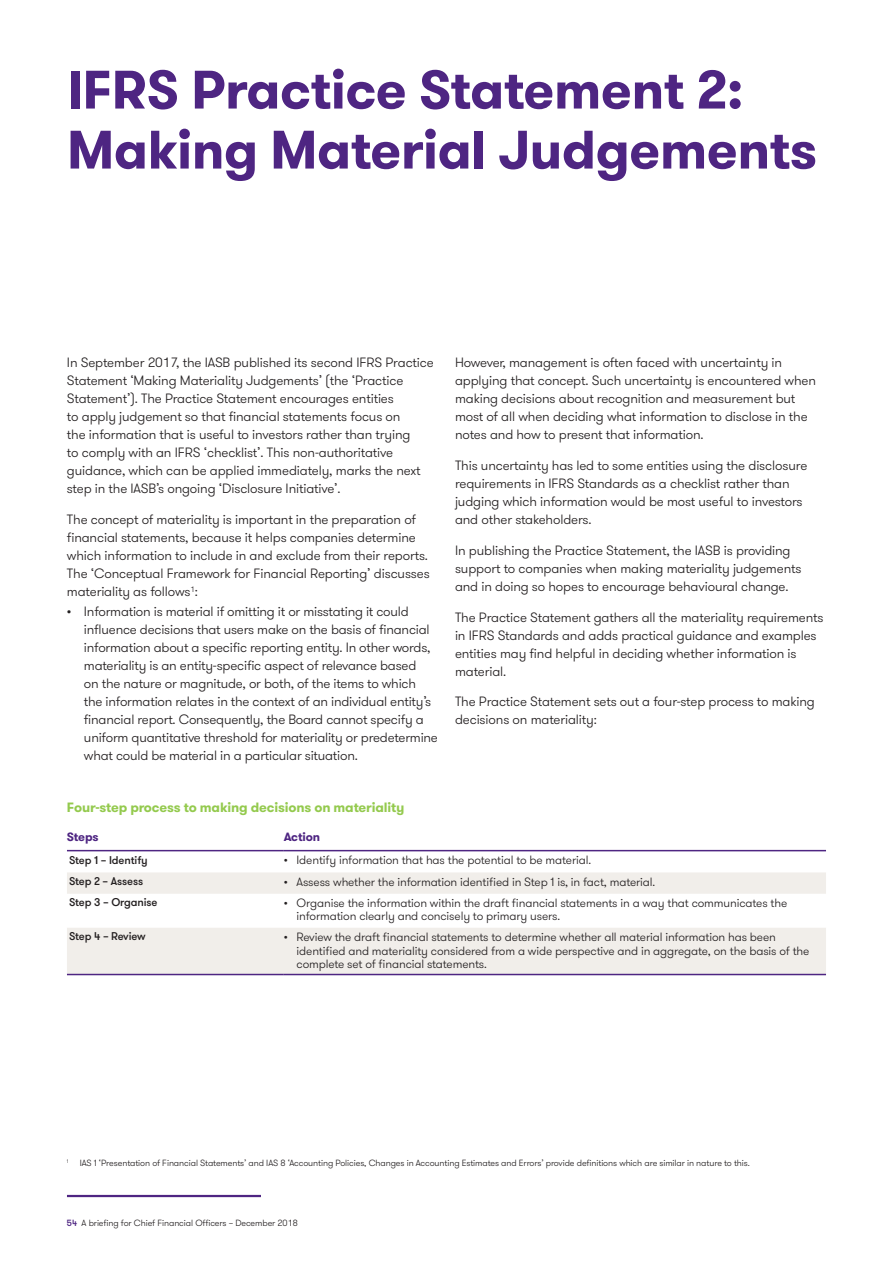
<style>
.page{position:relative;width:893px;height:1263px;background:#fff}
.page>*{position:absolute;margin:0;border:0;box-sizing:border-box;transform-origin:0 0}
._02_Headline_two_Bol{font:700 54px/60px "GT Walsheim Pro";letter-spacing:-.01em;color:#4e2582}
._11_Body_text{font:300 13.5px/18px "GT Walsheim Pro";letter-spacing:-.01em;color:#231f20}
._12_Body_bullet_leve{font:300 13.5px/18px "GT Walsheim Pro";letter-spacing:-.015em;color:#231f20}
._11_Body_text_Pre_bu{font:300 13.5px/18px "GT Walsheim Pro";letter-spacing:-.01em;color:#231f20}
._05_Subheading_one_B{font:700 13.5px "GT Walsheim Pro";letter-spacing:-.01em;color:#94ca4e}
._44_Tbl_copy{font:300 12px/13.5px "GT Walsheim Pro";letter-spacing:-.01em;color:#231f20}
._43_Tbl_head{font:700 12px "GT Walsheim Pro";letter-spacing:-.01em;color:#4e2582}
._45_Tbl_subhead{font:500 11.25px "GT Walsheim Pro";letter-spacing:-.01em;color:#231f20}
.fine_print___text{font:300 9px "GT Walsheim Pro";letter-spacing:-.01em;color:#231f20}
.s1{font-weight:500;color:#4e2582}
</style>
<div class="page">
<hr style="left:67px;top:1195px;width:194px;height:2px;background:#4e2582">
<svg style="left:67px;top:872px;width:759px;height:102px;fill:#f1eeea"></svg>
<hr style="left:67px;top:850px;width:217px;height:1px;background:#4e2582">
<hr style="left:284px;top:850px;width:542px;height:1px;background:#4e2582">
<hr style="left:67px;top:974px;width:217px;height:1px;background:#4e2582">
<hr style="left:284px;top:974px;width:542px;height:1px;background:#4e2582">
<p class="_02_Headline_two_Bol" style="left:67px;top:60px;width:752px">IFRS Practice Statement 2:<br>Making Material Judgements</p>
<p class="_11_Body_text" style="left:67px;top:354px;width:368px">In September 2017, the IASB published its second IFRS Practice Statement ‘Making Materiality Judgements’ (the ‘Practice Statement’). The Practice Statement encourages entities<br>to apply judgement so that financial statements focus on<br>the information that is useful to investors rather than trying<br>to comply with an IFRS ‘checklist’. This non-authoritative guidance, which can be applied immediately, marks the next step in the IASB’s ongoing ‘Disclosure Initiative’.</p>
<p class="_11_Body_text_Pre_bu" style="left:67px;top:511px;width:364px">The concept of materiality is important in the preparation of financial statements, because it helps companies determine which information to include in and exclude from their reports.<br>The ‘Conceptual Framework for Financial Reporting’ discusses materiality as follows<sup>1</sup>:</p>
<p class="_12_Body_bullet_leve" style="left:84px;top:603px;width:355px;text-indent:-17px">• Information is material if omitting it or misstating it could influence decisions that users make on the basis of financial information about a specific reporting entity. In other words, materiality is an entity-specific aspect of relevance based<br>on the nature or magnitude, or both, of the items to which the information relates in the context of an individual entity’s financial report. Consequently, the Board cannot specify a uniform quantitative threshold for materiality or predetermine what could be material in a particular situation.</p>
<p class="_11_Body_text" style="left:455px;top:354px;width:363px">However, management is often faced with uncertainty in applying that concept. Such uncertainty is encountered when making decisions about recognition and measurement but most of all when deciding what information to disclose in the notes and how to present that information.</p>
<p class="_11_Body_text" style="left:455px;top:457px;width:354px">This uncertainty has led to some entities using the disclosure requirements in IFRS Standards as a checklist rather than judging which information would be most useful to investors and other stakeholders.</p>
<p class="_11_Body_text" style="left:455px;top:541px;width:348px">In publishing the Practice Statement, the IASB is providing support to companies when making materiality judgements and in doing so hopes to encourage behavioural change.</p>
<p class="_11_Body_text" style="left:455px;top:608px;width:370px">The Practice Statement gathers all the materiality requirements in IFRS Standards and adds practical guidance and examples entities may find helpful in deciding whether information is material.</p>
<p class="_11_Body_text" style="left:455px;top:693px;width:361px">The Practice Statement sets out a four-step process to making decisions on materiality:</p>
<p class="_05_Subheading_one_B" style="left:67px;top:799px;width:339px">Four-step process to making decisions on materiality</p>
<p class="_43_Tbl_head" style="left:67px;top:829px;width:33px">Steps</p>
<p class="_43_Tbl_head" style="left:284px;top:829px;width:38px">Action</p>
<p class="_45_Tbl_subhead" style="left:69px;top:853px;width:80px">Step 1 – Identify</p>
<p class="_44_Tbl_copy" style="left:284px;top:854px;width:309px">• Identify information that has the potential to be material.</p>
<p class="_45_Tbl_subhead" style="left:69px;top:874px;width:76px">Step 2 – Assess</p>
<p class="_44_Tbl_copy" style="left:284px;top:875px;width:373px">• Assess whether the information identified in Step 1 is, in fact, material.</p>
<p class="_45_Tbl_subhead" style="left:69px;top:895px;width:90px">Step 3 – Organise</p>
<p class="_44_Tbl_copy" style="left:297px;top:896px;width:492px;text-indent:-13px">• Organise the information within the draft fi nancial statements in a way that communicates the information clearly and concisely to primary users.</p>
<p class="_45_Tbl_subhead" style="left:69px;top:929px;width:78px">Step 4 – Review</p>
<p class="_44_Tbl_copy" style="left:297px;top:930px;width:514px;text-indent:-13px">• Review the draft fi nancial statements to determine whether all material information has been identified and materiality considered from a wide perspective and in aggregate, on the basis of the complete set of fi nancial statements.</p>
<p class="fine_print___text" style="left:67px;top:1157px;width:684px"><sup>1</sup> IAS 1 ‘Presentation of Financial Statements’ and IAS 8 ‘Accounting Policies, Changes in Accounting Estimates and Errors’ provide definitions which are similar in nature to this.</p>
<p class="fine_print___text" style="left:67px;top:1217px;width:232px"><span class="s1">54</span> A briefing for Chief Financial Officers – December 2018</p>
</div>
